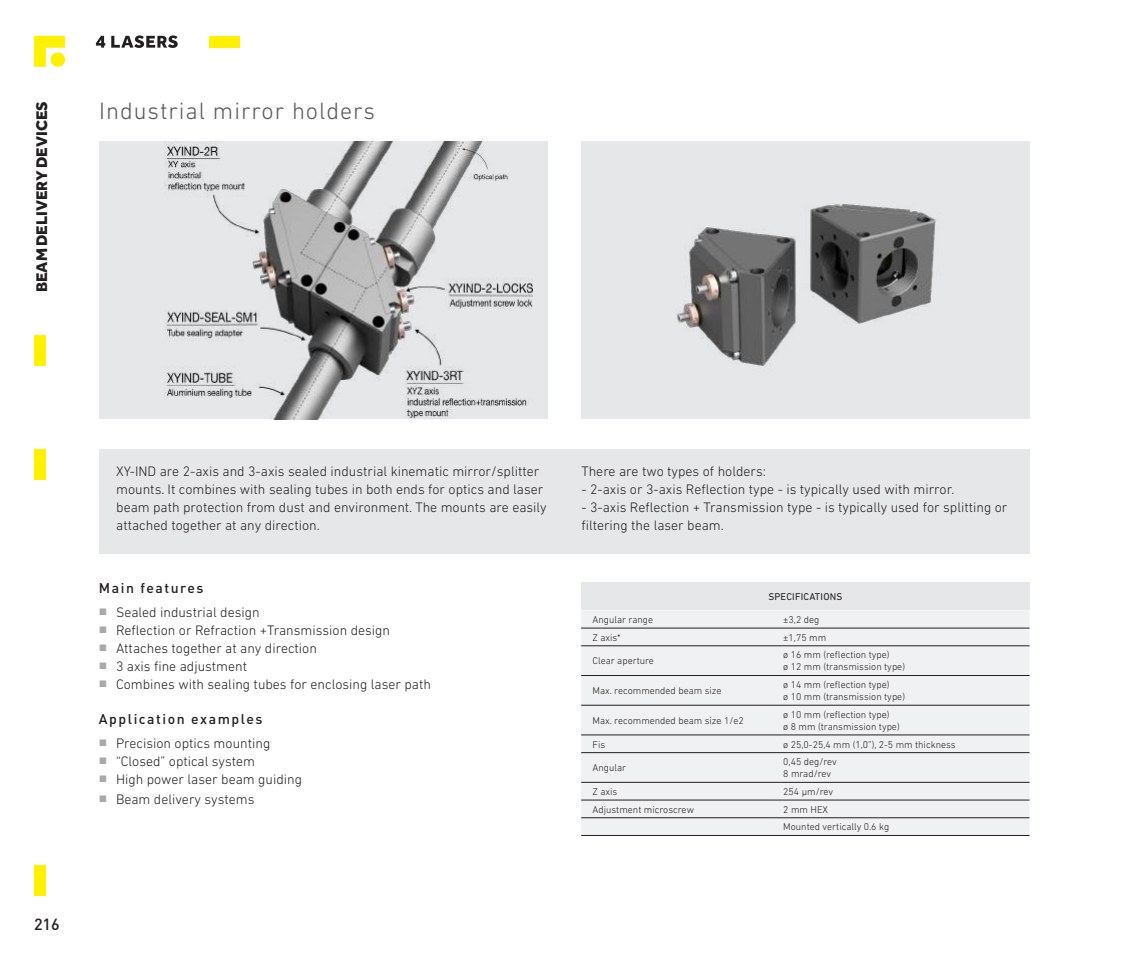
<style>
.page{position:relative;width:1134px;height:964px;background:#fff}
.page>*{position:absolute;margin:0;border:0;box-sizing:border-box;transform-origin:0 0}
.t1{font:300 24px "DIN Next LT Pro";letter-spacing:.04em;color:#57585a}
.t2{font:800 16px "Effra";color:#231f20}
.t3{font:500 16px "DIN Pro";color:#231f20}
.t4{font:300 14px/18px "DIN Next LT Pro";color:#231f20}
.t5{font:500 14px "DIN Pro";letter-spacing:.11em;color:#231f20}
.t6{font:300 10px/12px "DIN Next LT Pro";color:#231f20}
.t7{font:10px "DIN Next LT Pro";letter-spacing:.02em;color:#231f20}
.s1{font-family:"Arial";font-weight:700;color:#a8a9ad}
</style>
<div class="page">
<svg style="left:34px;top:36px;width:31px;height:31px"></svg>
<svg style="left:96px;top:36px;width:9px;height:12px"></svg>
<svg style="left:111px;top:35px;width:67px;height:13px"></svg>
<div style="left:34px;top:335px;width:12px;height:31px;background:#fff101"></div>
<div style="left:209px;top:36px;width:31px;height:12px;background:#fff101"></div>
<div style="left:34px;top:449px;width:12px;height:31px;background:#fff101"></div>
<div style="left:34px;top:865px;width:12px;height:31px;background:#fff101"></div>
<div style="left:99px;top:449px;width:930px;height:104px;background:#e6e7e9"></div>
<div style="left:581px;top:582px;width:448px;height:28px;background:#e6e7e9"></div>
<div style="left:581px;top:611px;width:448px;height:224px;background:#f0f1f2"></div>
<hr style="left:581px;top:628px;width:191px;height:1px;background:#231f20">
<hr style="left:581px;top:645px;width:191px;height:1px;background:#231f20">
<hr style="left:581px;top:675px;width:191px;height:1px;background:#231f20">
<hr style="left:581px;top:705px;width:191px;height:1px;background:#231f20">
<hr style="left:581px;top:734px;width:191px;height:1px;background:#231f20">
<hr style="left:772px;top:628px;width:257px;height:1px;background:#231f20">
<hr style="left:772px;top:645px;width:257px;height:1px;background:#231f20">
<hr style="left:772px;top:675px;width:257px;height:1px;background:#231f20">
<hr style="left:772px;top:705px;width:257px;height:1px;background:#231f20">
<hr style="left:772px;top:734px;width:257px;height:1px;background:#231f20">
<hr style="left:581px;top:752px;width:191px;height:1px;background:#231f20">
<hr style="left:772px;top:752px;width:257px;height:1px;background:#231f20">
<hr style="left:581px;top:782px;width:191px;height:1px;background:#231f20">
<hr style="left:581px;top:800px;width:191px;height:1px;background:#231f20">
<hr style="left:581px;top:817px;width:191px;height:1px;background:#231f20">
<hr style="left:581px;top:835px;width:191px;height:1px;background:#231f20">
<hr style="left:772px;top:782px;width:257px;height:1px;background:#231f20">
<hr style="left:772px;top:800px;width:257px;height:1px;background:#231f20">
<hr style="left:772px;top:817px;width:257px;height:1px;background:#231f20">
<hr style="left:772px;top:835px;width:257px;height:1px;background:#231f20">
<div style="left:99px;top:141px;width:449px;height:278px;background:#e6e7e9"></div>
<img style="left:164px;top:141px;width:369px;height:278px">
<div style="left:581px;top:141px;width:448px;height:278px;background:#e6e7e9"></div>
<img style="left:676px;top:204px;width:260px;height:162px">
<p class="t2" style="left:32px;top:292px;width:192px;rotate:-90deg">BEAM DELIVERY DEVICES</p>
<h1 class="t1" style="left:99px;top:97px;width:277px">Industrial mirror holders</h1>
<p class="t4" style="left:116px;top:462px;width:432px">XY-IND are 2-axis and 3-axis sealed industrial kinematic mirror/splitter mounts. It combines with sealing tubes in both ends for optics and laser beam path protection from dust and environment. The mounts are easily attached together at any direction.</p>
<p class="t4" style="left:581px;top:462px;width:186px">There are two types of holders:</p>
<p class="t4" style="left:581px;top:480px;width:374px">- 2-axis or 3-axis Reflection type - is typically used with mirror.</p>
<p class="t4" style="left:581px;top:498px;width:427px">- 3-axis Reflection + Transmission type - is typically used for splitting or filtering the laser beam.</p>
<p class="t5" style="left:99px;top:578px;width:106px">Main features</p>
<p class="t4" style="left:99px;top:603px;width:162px"><span class="s1">■</span> Sealed industrial design</p>
<p class="t4" style="left:99px;top:621px;width:293px"><span class="s1">■</span> Reflection or Refraction +Transmission design</p>
<p class="t4" style="left:99px;top:639px;width:219px"><span class="s1">■</span> Attaches together at any direction</p>
<p class="t4" style="left:99px;top:657px;width:150px"><span class="s1">■</span> 3 axis fine adjustment</p>
<p class="t4" style="left:99px;top:675px;width:334px"><span class="s1">■</span> Combines with sealing tubes for enclosing laser path</p>
<p class="t5" style="left:99px;top:709px;width:165px">Application examples</p>
<p class="t4" style="left:99px;top:734px;width:173px"><span class="s1">■</span> Precision optics mounting</p>
<p class="t4" style="left:99px;top:752px;width:158px"><span class="s1">■</span> “Closed” optical system</p>
<p class="t4" style="left:99px;top:770px;width:204px"><span class="s1">■</span> High power laser beam guiding</p>
<p class="t4" style="left:99px;top:790px;width:157px"><span class="s1">■</span> Beam delivery systems</p>
<p class="t3" style="left:34px;top:913px;width:27px">216</p>
<p class="t7" style="left:768px;top:591px;width:76px">SPECIFICATIONS</p>
<p class="t6" style="left:592px;top:613px;width:62px">Angular range</p>
<p class="t6" style="left:783px;top:613px;width:38px">±3,2 deg</p>
<p class="t6" style="left:592px;top:631px;width:30px">Z axis*</p>
<p class="t6" style="left:783px;top:631px;width:44px">±1,75 mm</p>
<p class="t6" style="left:592px;top:655px;width:63px">Clear aperture</p>
<p class="t6" style="left:783px;top:649px;width:123px">ø 16 mm (reflection type)<br>ø 12 mm (transmission type)</p>
<p class="t6" style="left:592px;top:684px;width:131px">Max. recommended beam size</p>
<p class="t6" style="left:783px;top:678px;width:123px">ø 14 mm (reflection type)<br>ø 10 mm (transmission type)</p>
<p class="t6" style="left:592px;top:714px;width:153px">Max. recommended beam size 1/e2</p>
<p class="t6" style="left:783px;top:708px;width:118px">ø 10 mm (reflection type)<br>ø 8 mm (transmission type)</p>
<p class="t6" style="left:592px;top:738px;width:14px">Fis</p>
<p class="t6" style="left:783px;top:738px;width:174px">ø 25,0-25,4 mm (1,0”), 2-5 mm thickness</p>
<p class="t6" style="left:592px;top:762px;width:35px">Angular</p>
<p class="t6" style="left:783px;top:756px;width:55px">0,45 deg/rev<br>8 mrad/rev</p>
<p class="t6" style="left:592px;top:785px;width:26px">Z axis</p>
<p class="t6" style="left:783px;top:785px;width:51px">254 µm/rev</p>
<p class="t6" style="left:592px;top:803px;width:103px">Adjustment microscrew</p>
<p class="t6" style="left:783px;top:800px;width:107px;line-height:17.8px">2 mm HEX<br>Mounted vertically 0.6 kg</p>
</div>
